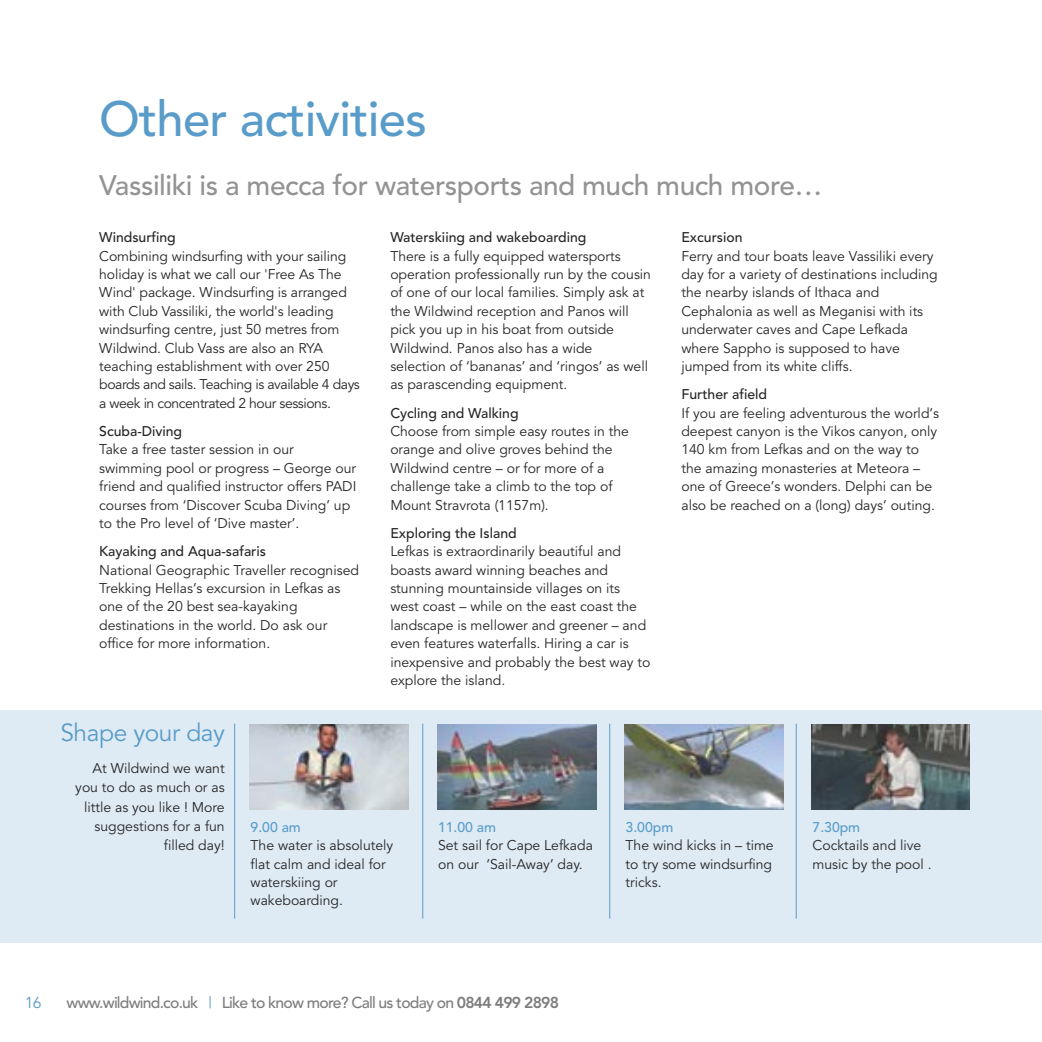
<style>
.page{position:relative;width:1042px;height:1042px;background:#fff}
.page>*{position:absolute;margin:0;border:0;box-sizing:border-box;transform-origin:0 0}
.t1{font:500 49px "Avenir";letter-spacing:-.015em;color:#599cc9}
.t2{font:500 28px "Avenir";letter-spacing:-.015em;color:#939393}
.t3{font:24.5px "Avenir";letter-spacing:-.015em;color:#599cc9}
.t4{font:500 15.75px "Avenir";letter-spacing:-.05em;color:#7d7d7d}
.t5{font:15.75px "Avenir";color:#599cc9}
.t6{font:14px/18.4px "Avenir";color:#272627}
.t7{font:500 14px "Avenir";color:#272627}
.t8{font:500 14px "Avenir";color:#599cc9}
.s1{font-weight:400;color:#599cc9}
.s2{font-weight:800}
</style>
<div class="page">
<div style="left:0;top:710px;width:1042px;height:232px;background:#deebf4"></div>
<img style="left:249px;top:724px;width:159px;height:86px">
<hr style="left:234px;top:723px;width:1px;height:195px;background:#599cc9">
<img style="left:438px;top:724px;width:158px;height:86px">
<hr style="left:422px;top:723px;width:1px;height:195px;background:#599cc9">
<img style="left:624px;top:724px;width:159px;height:86px">
<hr style="left:609px;top:723px;width:1px;height:195px;background:#599cc9">
<img style="left:811px;top:724px;width:159px;height:86px">
<hr style="left:796px;top:723px;width:1px;height:195px;background:#599cc9">
<h1 class="t1" style="left:99px;top:99px;width:329px">Other activities</h1>
<h2 class="t2" style="left:99px;top:174px;width:725px">Vassiliki is a mecca for watersports and much much more…</h2>
<p class="t7" style="left:99px;top:232px;width:78px">Windsurfing</p>
<p class="t6" style="left:99px;top:248px;width:262px">Combining windsurfing with your sailing holiday is what we call our 'Free As The Wind' package. Windsurfing is arranged with Club Vassiliki, the world's leading windsurfing centre, just 50 metres from Wildwind. Club Vass are also an RYA teaching establishment with over 250 boards and sails. Teaching is available 4 days a week in concentrated 2 hour sessions.</p>
<p class="t7" style="left:99px;top:425px;width:84px">Scuba-Diving</p>
<p class="t6" style="left:99px;top:442px;width:259px">Take a free taster session in our swimming pool or progress – George our friend and qualified instructor offers PADI courses from ‘Discover Scuba Diving’ up to the Pro level of ‘Dive master’.</p>
<p class="t7" style="left:99px;top:546px;width:168px">Kayaking and Aqua-safaris</p>
<p class="t6" style="left:99px;top:562px;width:261px">National Geographic Traveller recognised Trekking Hellas’s excursion in Lefkas as one of the 20 best sea-kayaking destinations in the world. Do ask our office for more information.</p>
<h3 class="t3" style="left:60px;top:723px;width:166px">Shape your day</h3>
<p class="t7" style="left:390px;top:232px;width:198px">Waterskiing and wakeboarding</p>
<p class="t6" style="left:390px;top:248px;width:262px">There is a fully equipped watersports operation professionally run by the cousin of one of our local families. Simply ask at the Wildwind reception and Panos will pick you up in his boat from outside Wildwind. Panos also has a wide selection of ‘bananas’ and ‘ringos’ as well as parascending equipment.</p>
<p class="t7" style="left:390px;top:407px;width:130px">Cycling and Walking</p>
<p class="t6" style="left:390px;top:423px;width:240px">Choose from simple easy routes in the orange and olive groves behind the<br>Wildwind centre – or for more of a challenge take a climb to the top of<br>Mount Stravrota (1157m).</p>
<p class="t7" style="left:390px;top:527px;width:128px">Exploring the Island</p>
<p class="t6" style="left:390px;top:544px;width:262px">Lefkas is extraordinarily beautiful and boasts award winning beaches and stunning mountainside villages on its west coast – while on the east coast the landscape is mellower and greener – and even features waterfalls. Hiring a car is inexpensive and probably the best way to explore the island.</p>
<p class="t7" style="left:681px;top:232px;width:63px">Excursion</p>
<p class="t6" style="left:681px;top:248px;width:258px">Ferry and tour boats leave Vassiliki every day for a variety of destinations including the nearby islands of Ithaca and Cephalonia as well as Meganisi with its underwater caves and Cape Lefkada where Sappho is supposed to have jumped from its white cliffs.</p>
<p class="t7" style="left:681px;top:389px;width:87px">Further afield</p>
<p class="t6" style="left:681px;top:405px;width:259px">If you are feeling adventurous the world’s deepest canyon is the Vikos canyon, only 140 km from Lefkas and on the way to the amazing monasteries at Meteora – one of Greece’s wonders. Delphi can be also be reached on a (long) days’ outing.</p>
<p class="t6" style="left:75px;top:760px;width:151px;line-height:19.2px;text-align:right">At Wildwind we want you to do as much or as little as you like ! More suggestions for a fun filled day!</p>
<p class="t8" style="left:251px;top:821px;width:52px">9.00 am</p>
<p class="t6" style="left:251px;top:838px;width:144px">The water is absolutely flat calm and ideal for waterskiing or wakeboarding.</p>
<p class="t8" style="left:438px;top:821px;width:60px">11.00 am</p>
<p class="t6" style="left:438px;top:838px;width:156px">Set sail for Cape Lefkada on our ‘Sail-Away’ day.</p>
<p class="t8" style="left:625px;top:821px;width:49px">3.00pm</p>
<p class="t6" style="left:625px;top:838px;width:150px;text-align:justify">The wind kicks in – time to try some windsurfing tricks.</p>
<p class="t5" style="left:25px;top:996px;width:18px">16</p>
<p class="t4" style="left:67px;top:996px;width:494px">www.wildwind.co.uk <span class="s1">|</span> Like to know more? Call us today on <span class="s2">0844 499 2898</span></p>
<p class="t8" style="left:812px;top:821px;width:49px">7.30pm</p>
<p class="t6" style="left:812px;top:838px;width:121px">Cocktails and live music by the pool .</p>
</div>
